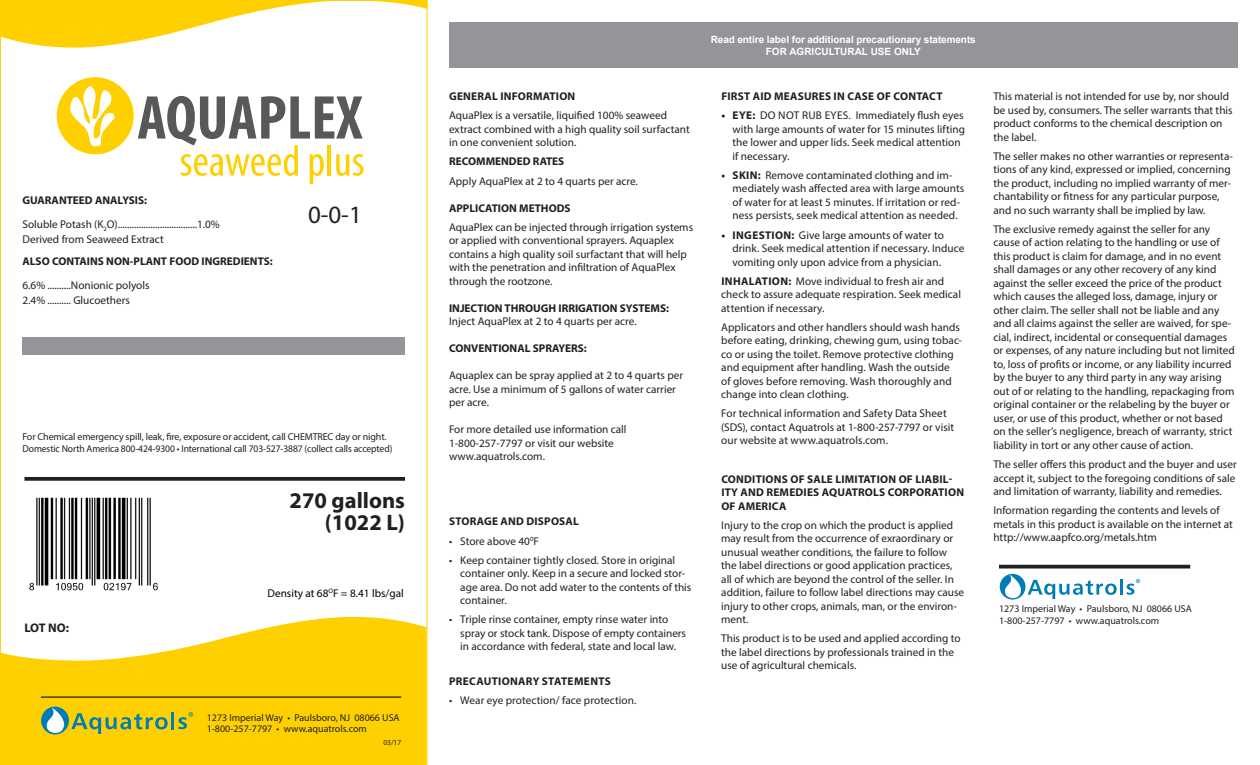
<style>
.page{position:relative;width:1260px;height:765px;background:#fff}
.page>*{position:absolute;margin:0;border:0;box-sizing:border-box;transform-origin:0 0}
.t1{font:25px "Myriad Pro";color:#231f20}
.t2{font:700 22.5px "Myriad Pro";color:#231f20}
.t3{font:700 12.5px "Myriad Pro";color:#231f20}
.t4{font:11.25px/13.5px "Myriad Pro";color:#231f20}
.t5{font:700 11.25px/13.5px "Myriad Pro";letter-spacing:.02em;color:#231f20}
.t6{font:700 11.25px "Myriad Pro";color:#231f20}
.t7{font:11.25px "Myriad Pro";color:#000}
.t8{font:700 11.25px "Myriad Pro";letter-spacing:.025em;color:#231f20}
.t9{font:10px/12px "Myriad Pro";letter-spacing:-.01em;color:#231f20}
.t10{font:700 10px "Arial";letter-spacing:-.01em;color:#fff}
.t11{font:7.5px "Myriad Pro";color:#231f20}
.s1{font-weight:700}
</style>
<div class="page">
<svg style="left:0;top:48px;width:428px;height:717px"></svg>
<svg style="left:1px;top:617px;width:426px;height:148px;fill:#ffd000"></svg>
<svg style="left:0;top:0;width:428px;height:48px"></svg>
<svg style="left:71px;top:713px;width:97px;height:21px;background:#b8b832"></svg>
<hr style="left:171px;top:712px;width:3px;height:17px;background:#007cb6">
<div style="left:41px;top:707px;width:28px;height:28px;background:#007cb6;border-radius:50%"></div>
<svg style="left:46px;top:708px;width:18px;height:25px"></svg>
<svg style="left:178px;top:712px;width:15px;height:17px"></svg>
<hr style="left:41px;top:696px;width:360px;height:2px;background:#231f20">
<div style="left:57px;top:77px;width:77px;height:77px;background:#ffd000;border-radius:50%"></div>
<svg style="left:138px;top:96px;width:226px;height:88px"></svg>
<svg style="left:70px;top:86px;width:46px;height:63px"></svg>
<div style="left:449px;top:22px;width:789px;height:46px;background:#939598"></div>
<div style="left:22px;top:337px;width:383px;height:17px;background:#939598"></div>
<svg style="left:24px;top:477px;width:381px;height:4px;background:#312d2e"></svg>
<svg style="left:999px;top:565px;width:191px;height:4px"></svg>
<svg style="left:1028px;top:580px;width:89px;height:19px"></svg>
<hr style="left:1120px;top:579px;width:3px;height:16px;background:#007cb6">
<div style="left:1000px;top:574px;width:25px;height:26px;background:#007cb6;border-radius:50%"></div>
<svg style="left:1005px;top:575px;width:16px;height:23px"></svg>
<svg style="left:1127px;top:579px;width:13px;height:16px"></svg>
<img style="left:22px;top:494px;width:142px;height:103px">
<p class="t6" style="left:22px;top:193px;width:126px">GUARANTEED ANALYSIS:</p>
<p class="t4" style="left:22px;top:217px;width:199px">Soluble Potash (K<sub>2</sub>O)..................................1.0%</p>
<p class="t4" style="left:22px;top:232px;width:143px">Derived from Seaweed Extract</p>
<p class="t6" style="left:22px;top:254px;width:252px">ALSO CONTAINS NON-PLANT FOOD INGREDIENTS:</p>
<p class="t4" style="left:22px;top:279px;width:129px">6.6% ..........Nonionic polyols</p>
<p class="t4" style="left:22px;top:294px;width:109px">2.4% .......... Glucoethers</p>
<p class="t1" style="left:308px;top:199px;width:55px">0-0-1</p>
<p class="t9" style="left:22px;top:431px;width:371px">For Chemical emergency spill, leak, fire, exposure or accident, call CHEMTREC day or night.<br>Domestic North America 800-424-9300 • International call 703-527-3887 (collect calls accepted)</p>
<p class="t2" style="left:290px;top:485px;width:117px">270 gallons</p>
<p class="t2" style="left:325px;top:508px;width:82px">(1022 L)</p>
<p class="t3" style="left:24px;top:619px;width:46px">LOT NO:</p>
<p class="t7" style="left:268px;top:586px;width:138px">Density at 68<sup>O</sup>F = 8.41 lbs/gal</p>
<p class="t9" style="left:207px;top:711px;width:194px">1273 Imperial Way • Paulsboro, NJ 08066 USA</p>
<p class="t9" style="left:207px;top:722px;width:162px">1-800-257-7797 • www.aquatrols.com</p>
<p class="t11" style="left:383px;top:738px;width:19px">03/17</p>
<p class="t5" style="left:449px;top:89px;width:128px">GENERAL INFORMATION</p>
<p class="t4" style="left:449px;top:109px;width:242px">AquaPlex is a versatile, liquified 100% seaweed extract combined with a high quality soil surfactant in one convenient solution.</p>
<p class="t6" style="left:449px;top:154px;width:117px">RECOMMENDED RATES</p>
<p class="t4" style="left:449px;top:174px;width:190px">Apply AquaPlex at 2 to 4 quarts per acre.</p>
<p class="t6" style="left:449px;top:200px;width:123px">APPLICATION METHODS</p>
<p class="t4" style="left:449px;top:220px;width:246px">AquaPlex can be injected through irrigation systems or applied with conventional sprayers. Aquaplex contains a high quality soil surfactant that will help with the penetration and infiltration of AquaPlex through the rootzone.</p>
<p class="t6" style="left:449px;top:301px;width:222px">INJECTION THROUGH IRRIGATION SYSTEMS:</p>
<p class="t4" style="left:449px;top:314px;width:189px">Inject AquaPlex at 2 to 4 quarts per acre.</p>
<p class="t6" style="left:449px;top:341px;width:139px">CONVENTIONAL SPRAYERS:</p>
<p class="t4" style="left:449px;top:368px;width:236px">Aquaplex can be spray applied at 2 to 4 quarts per acre. Use a minimum of 5 gallons of water carrier per acre.</p>
<p class="t4" style="left:449px;top:422px;width:179px">For more detailed use information call<br>1-800-257-7797 or visit our website www.aquatrols.com.</p>
<p class="t5" style="left:449px;top:515px;width:131px">STORAGE AND DISPOSAL</p>
<p class="t4" style="left:449px;top:534px;width:91px">• Store above 40<sup>0</sup>F</p>
<p class="t4" style="left:460px;top:553px;width:233px;text-indent:-11px">• Keep container tightly closed. Store in original container only. Keep in a secure and locked stor&shy;age area. Do not add water to the contents of this container.</p>
<p class="t4" style="left:460px;top:613px;width:227px;text-indent:-11px">• Triple rinse container, empty rinse water into spray or stock tank. Dispose of empty containers in accordance with federal, state and local law.</p>
<p class="t8" style="left:449px;top:674px;width:163px">PRECAUTIONARY STATEMENTS</p>
<p class="t4" style="left:449px;top:694px;width:189px">• Wear eye protection/ face protection.</p>
<p class="t10" style="left:711px;top:33px;width:267px">Read entire label for additional precautionary statements</p>
<p class="t10" style="left:766px;top:45px;width:157px">FOR AGRICULTURAL USE ONLY</p>
<p class="t5" style="left:721px;top:89px;width:223px">FIRST AID MEASURES IN CASE OF CONTACT</p>
<p class="t4" style="left:732px;top:109px;width:234px;text-indent:-11px"><span class="s1">• EYE:</span> DO NOT RUB EYES. Immediately flush eyes with large amounts of water for 15 minutes lifting the lower and upper lids. Seek medical attention if necessary.</p>
<p class="t4" style="left:732px;top:168px;width:233px;text-indent:-11px"><span class="s1">• SKIN:</span> Remove contaminated clothing and im&shy;mediately wash affected area with large amounts of water for at least 5 minutes. If irritation or red&shy;ness persists, seek medical attention as needed.</p>
<p class="t4" style="left:732px;top:228px;width:233px;text-indent:-11px"><span class="s1">• INGESTION:</span> Give large amounts of water to drink. Seek medical attention if necessary. Induce vomiting only upon advice from a physician.</p>
<p class="t4" style="left:721px;top:274px;width:241px"><span class="s1">INHALATION:</span> Move individual to fresh air and check to assure adequate respiration. Seek medical attention if necessary.</p>
<p class="t4" style="left:721px;top:320px;width:242px">Applicators and other handlers should wash hands before eating, drinking, chewing gum, using tobac&shy;co or using the toilet. Remove protective clothing and equipment after handling. Wash the outside of gloves before removing. Wash thoroughly and change into clean clothing.</p>
<p class="t4" style="left:721px;top:407px;width:235px">For technical information and Safety Data Sheet (SDS), contact Aquatrols at 1-800-257-7797 or visit our website at www.aquatrols.com.</p>
<p class="t5" style="left:721px;top:472px;width:244px">CONDITIONS OF SALE LIMITATION OF LIABIL-<br>ITY AND REMEDIES AQUATROLS CORPORATION<br>OF AMERICA</p>
<p class="t4" style="left:721px;top:518px;width:244px">Injury to the crop on which the product is applied may result from the occurrence of exraordinary or unusual weather conditions, the failure to follow the label directions or good application practices, all of which are beyond the control of the seller. In addition, failure to follow label directions may cause injury to other crops, animals, man, or the environ&shy;ment.</p>
<p class="t4" style="left:721px;top:632px;width:241px">This product is to be used and applied according to the label directions by professionals trained in the use of agricultural chemicals.</p>
<p class="t4" style="left:993px;top:89px;width:241px">This material is not intended for use by, nor should be used by, consumers. The seller warrants that this product conforms to the chemical description on the label.</p>
<p class="t4" style="left:993px;top:149px;width:241px">The seller makes no other warranties or representa&shy;tions of any kind, expressed or implied, concerning the product, including no implied warranty of mer&shy;chantability or fitness for any particular purpose, and no such warranty shall be implied by law.</p>
<p class="t4" style="left:993px;top:222px;width:243px">The exclusive remedy against the seller for any cause of action relating to the handling or use of this product is claim for damage, and in no event shall damages or any other recovery of any kind against the seller exceed the price of the product which causes the alleged loss, damage, injury or other claim. The seller shall not be liable and any and all claims against the seller are waived, for spe&shy;cial, indirect, incidental or consequential damages or expenses, of any nature including but not limited to, loss of profits or income, or any liability incurred by the buyer to any third party in any way arising out of or relating to the handling, repackaging from original container or the relabeling by the buyer or user, or use of this product, whether or not based on the seller’s negligence, breach of warranty, strict liability in tort or any other cause of action.</p>
<p class="t4" style="left:993px;top:457px;width:245px;text-align:justify">The seller offers this product and the buyer and user accept it, subject to the foregoing conditions of sale and limitation of warranty, liability and remedies.</p>
<p class="t4" style="left:993px;top:503px;width:241px">Information regarding the contents and levels of metals in this product is available on the internet at http://www.aapfco.org/metals.htm</p>
<p class="t9" style="left:999px;top:603px;width:194px">1273 Imperial Way • Paulsboro, NJ 08066 USA</p>
<p class="t9" style="left:999px;top:614px;width:162px">1-800-257-7797 • www.aquatrols.com</p>
</div>
